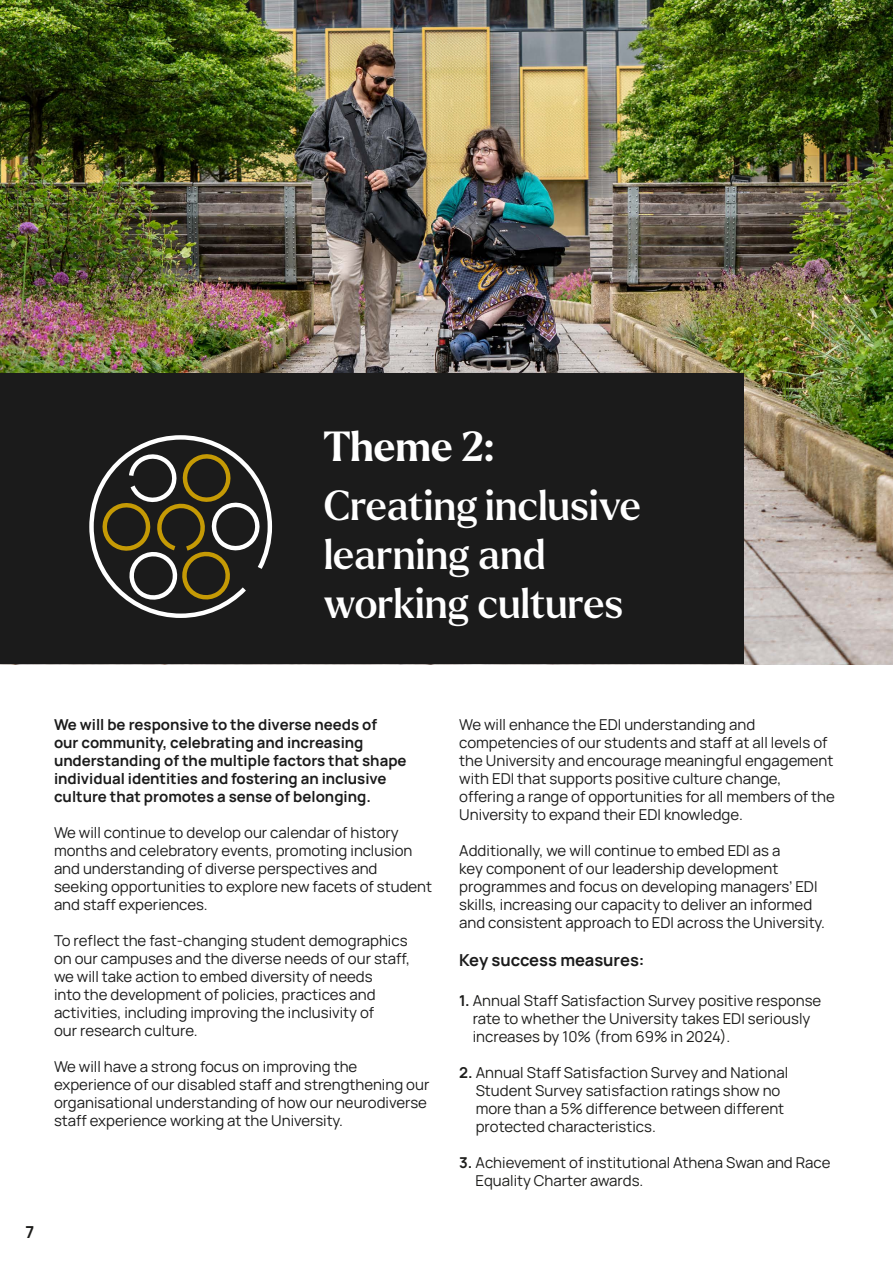
<style>
.page{position:relative;width:893px;height:1263px;background:#fff}
.page>*{position:absolute;margin:0;border:0;box-sizing:border-box;transform-origin:0 0}
.t1{font:500 40.95px/49.1px "Larken";color:#fff}
.t2{font:700 40.95px "Larken";color:#fff}
.t3{font:700 16.5px "Manrope";color:#1b1b1b}
.t4{font:700 16.5px "Manrope";color:#1d1d1b}
.t5{font:15px/18px "Manrope";color:#1b1b1b}
.t6{font:15px/18px "Manrope";color:#1d1d1b}
.t7{font:700 15px/18px "Manrope";color:#1b1b1b}
.s1{font-weight:700}
</style>
<div class="page">
<img style="left:0;top:0;width:893px;height:664px">
<div style="left:0;top:373px;width:744px;height:291px;background:#1b1b1b"></div>
<svg style="left:87px;top:435px;width:187px;height:230px"></svg>
<h1 class="t2" style="left:324px;top:420px;width:172px">Theme 2:</h1>
<h1 class="t1" style="left:324px;top:481px;width:319px">Creating inclusive learning and working cultures</h1>
<p class="t7" style="left:54px;top:714px;width:354px">We will be responsive to the diverse needs of<br>our community, celebrating and increasing understanding of the multiple factors that shape individual identities and fostering an inclusive culture that promotes a sense of belonging.</p>
<p class="t5" style="left:54px;top:823px;width:380px">We will continue to develop our calendar of history months and celebratory events, promoting inclusion and understanding of diverse perspectives and seeking opportunities to explore new facets of student and staff experiences.</p>
<p class="t5" style="left:54px;top:931px;width:358px">To reflect the fast-changing student demographics on our campuses and the diverse needs of our staff, we will take action to embed diversity of needs<br>into the development of policies, practices and activities, including improving the inclusivity of<br>our research culture.</p>
<p class="t5" style="left:54px;top:1057px;width:377px">We will have a strong focus on improving the experience of our disabled staff and strengthening our organisational understanding of how our neurodiverse staff experience working at the University.</p>
<p class="t4" style="left:26px;top:1218px;width:10px">7</p>
<p class="t5" style="left:459px;top:715px;width:377px">We will enhance the EDI understanding and competencies of our students and staff at all levels of the University and encourage meaningful engagement with EDI that supports positive culture change, offering a range of opportunities for all members of the University to expand their EDI knowledge.</p>
<p class="t5" style="left:459px;top:841px;width:367px">Additionally, we will continue to embed EDI as a<br>key component of our leadership development programmes and focus on developing managers’ EDI skills, increasing our capacity to deliver an informed and consistent approach to EDI across the University.</p>
<p class="t3" style="left:459px;top:946px;width:187px">Key success measures:</p>
<p class="t6" style="left:473px;top:991px;width:350px;text-indent:-14px"><span class="s1">1.</span> Annual Staff Satisfaction Survey positive response rate to whether the University takes EDI seriously increases by 10% (from 69% in 2024).</p>
<p class="t6" style="left:476px;top:1063px;width:314px;text-indent:-16px"><span class="s1">2.</span> Annual Staff Satisfaction Survey and National Student Survey satisfaction ratings show no more than a 5% difference between different protected characteristics.</p>
<p class="t6" style="left:475px;top:1153px;width:356px;text-indent:-16px"><span class="s1">3.</span> Achievement of institutional Athena Swan and Race<br>Equality Charter awards.</p>
</div>
